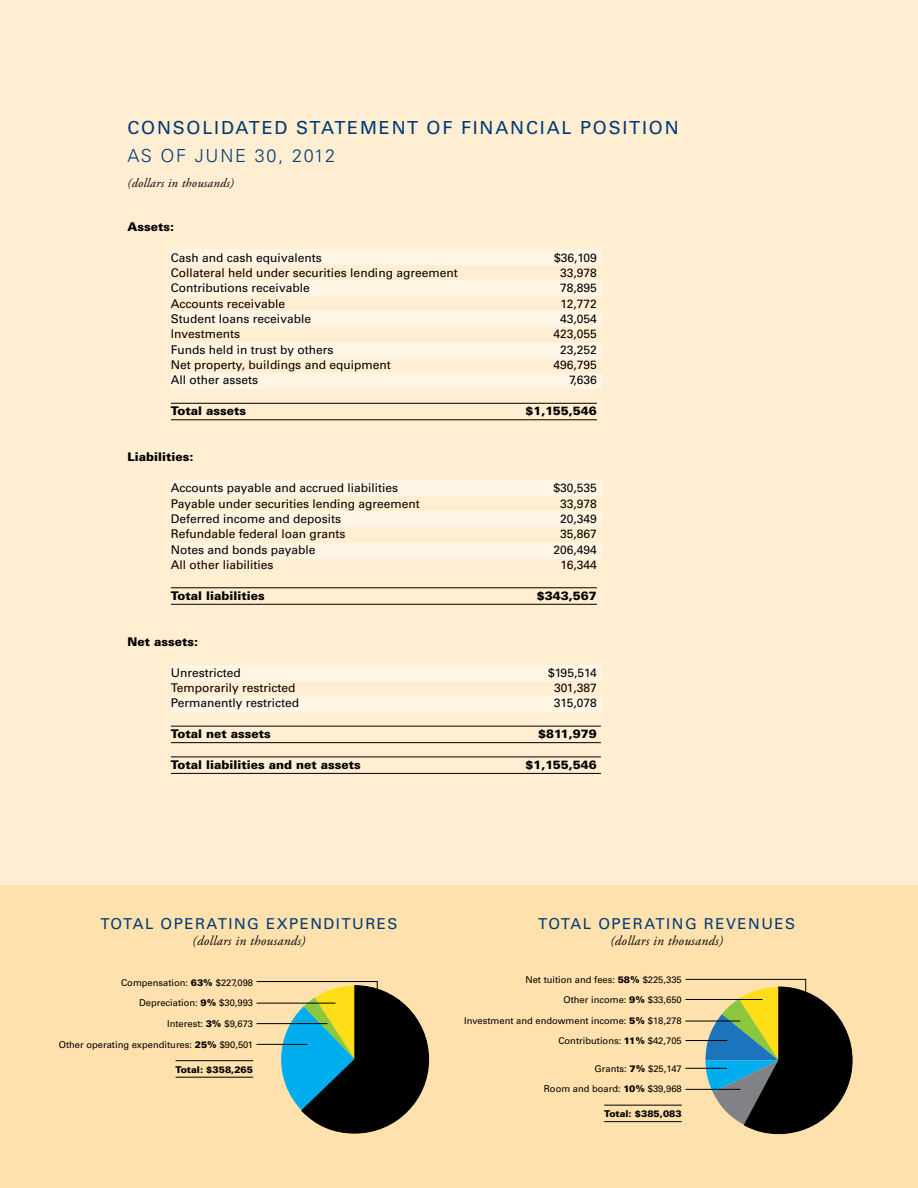
<style>
.page{position:relative;width:918px;height:1188px;background:#fff}
.page>*{position:absolute;margin:0;border:0;box-sizing:border-box;transform-origin:0 0}
.t1{font:18px "Univers LT Std";letter-spacing:.1em;color:#003976}
.t2{font:300 18px "Univers LT Std";letter-spacing:.1em;color:#003976}
.t3{font:15px "Univers LT Std";letter-spacing:.1em;color:#003976}
.t4{font:italic 13.5px "Adobe Garamond Pro";letter-spacing:.02em;color:#000}
.t5{font:italic 12.75px "Adobe Garamond Pro";letter-spacing:.02em;color:#000}
.t6{font:12px "Univers LT Std";color:#000}
.t7{font:900 12px "Univers LT Std";color:#000}
.t8{font:9.3px "Univers LT Std";color:#000}
.t9{font:900 9.3px "Univers LT Std";color:#000}
.s1{font-weight:900}
</style>
<div class="page">
<div style="left:0;top:0;width:918px;height:886px;background:#ffeed1"></div>
<div style="left:0;top:886px;width:918px;height:302px;background:#ffe1ad"></div>
<hr style="left:604px;top:1121px;width:78px;height:1px;background:#000">
<hr style="left:604px;top:1105px;width:78px;height:1px;background:#000">
<svg style="left:685px;top:979px;width:168px;height:155px"></svg>
<hr style="left:685px;top:999px;width:77px;height:1px;background:#000">
<hr style="left:685px;top:1021px;width:55px;height:1px;background:#000">
<hr style="left:685px;top:1040px;width:42px;height:1px;background:#000">
<hr style="left:685px;top:1089px;width:55px;height:1px;background:#000">
<hr style="left:685px;top:1068px;width:42px;height:1px;background:#000">
<hr style="left:176px;top:1077px;width:77px;height:1px;background:#000">
<hr style="left:176px;top:1060px;width:77px;height:1px;background:#000">
<svg style="left:256px;top:981px;width:173px;height:153px"></svg>
<hr style="left:256px;top:1003px;width:80px;height:1px;background:#000">
<hr style="left:256px;top:1023px;width:71px;height:1px;background:#000">
<hr style="left:256px;top:1044px;width:51px;height:1px;background:#000">
<div style="left:170px;top:249px;width:432px;height:15px;background:#fff5e5"></div>
<div style="left:170px;top:280px;width:432px;height:16px;background:#fff5e5"></div>
<div style="left:170px;top:312px;width:432px;height:15px;background:#fff5e5"></div>
<div style="left:170px;top:373px;width:432px;height:15px;background:#fff5e5"></div>
<div style="left:170px;top:343px;width:432px;height:15px;background:#fff5e5"></div>
<div style="left:170px;top:481px;width:432px;height:15px;background:#fff5e5"></div>
<div style="left:170px;top:512px;width:432px;height:15px;background:#fff5e5"></div>
<div style="left:170px;top:543px;width:432px;height:15px;background:#fff5e5"></div>
<div style="left:170px;top:665px;width:432px;height:15px;background:#fff5e5"></div>
<div style="left:170px;top:697px;width:432px;height:15px;background:#fff5e5"></div>
<hr style="left:171px;top:419px;width:426px;height:1px;background:#000">
<hr style="left:171px;top:604px;width:426px;height:1px;background:#000">
<hr style="left:171px;top:742px;width:430px;height:1px;background:#000">
<hr style="left:171px;top:773px;width:430px;height:1px;background:#000">
<hr style="left:171px;top:403px;width:426px;height:1px;background:#000">
<hr style="left:171px;top:587px;width:426px;height:1px;background:#000">
<hr style="left:171px;top:726px;width:430px;height:1px;background:#000">
<hr style="left:171px;top:757px;width:430px;height:1px;background:#000">
<h1 class="t1" style="left:127px;top:117px;width:71px">Con soli</h1>
<h1 class="t1" style="left:221px;top:117px;width:28px">date</h1>
<h1 class="t1" style="left:275px;top:117px;width:48px">d state</h1>
<h1 class="t1" style="left:360px;top:117px;width:33px">ment</h1>
<h1 class="t1" style="left:427px;top:117px;width:48px">of financial</h1>
<h1 class="t1" style="left:580px;top:117px;width:54px">position</h1>
<h1 class="t2" style="left:127px;top:145px;width:46px">AS OF</h1>
<h1 class="t2" style="left:195px;top:145px;width:142px">JU NE 30, 2012</h1>
<p class="t5" style="left:127px;top:175px;width:108px">(dollars in thousands)</p>
<p class="t7" style="left:127px;top:219px;width:48px">Assets:</p>
<p class="t6" style="left:171px;top:250px;width:152px">Cash and cash equivalents</p>
<p class="t6" style="left:554px;top:250px;width:44px">$36,109</p>
<p class="t6" style="left:171px;top:266px;width:288px">Collateral held under securities lending agreement</p>
<p class="t6" style="left:560px;top:266px;width:38px">33,978</p>
<p class="t6" style="left:171px;top:281px;width:140px">Contributions receivable</p>
<p class="t6" style="left:560px;top:281px;width:38px">78,895</p>
<p class="t6" style="left:171px;top:296px;width:116px">Accounts receivable</p>
<p class="t6" style="left:560px;top:296px;width:38px">12,772</p>
<p class="t6" style="left:127px;top:312px;width:27px">S</p>
<p class="t6" style="left:179px;top:312px;width:134px">tudent loans receivable</p>
<p class="t6" style="left:560px;top:312px;width:38px">43,054</p>
<p class="t6" style="left:171px;top:327px;width:71px">Investments</p>
<p class="t6" style="left:554px;top:327px;width:45px">423,055</p>
<p class="t6" style="left:171px;top:342px;width:164px">Funds held in trust by others</p>
<p class="t6" style="left:560px;top:342px;width:38px">23,252</p>
<p class="t6" style="left:171px;top:358px;width:221px">Net property, buildings and equipment</p>
<p class="t6" style="left:554px;top:358px;width:45px">496,795</p>
<p class="t6" style="left:171px;top:373px;width:89px">All other assets</p>
<p class="t6" style="left:569px;top:373px;width:29px">7,636</p>
<p class="t7" style="left:171px;top:403px;width:77px">Total assets</p>
<p class="t7" style="left:525px;top:403px;width:73px">$1,155,546</p>
<p class="t7" style="left:127px;top:450px;width:67px">Liabilities:</p>
<p class="t6" style="left:171px;top:481px;width:229px">Accounts payable and accrued liabilities</p>
<p class="t6" style="left:554px;top:481px;width:45px">$30,535</p>
<p class="t6" style="left:171px;top:496px;width:251px">Payable under securities lending agreement</p>
<p class="t6" style="left:560px;top:496px;width:38px">33,978</p>
<p class="t6" style="left:127px;top:512px;width:27px">D</p>
<p class="t6" style="left:180px;top:512px;width:163px">eferred income and deposits</p>
<p class="t6" style="left:560px;top:512px;width:38px">20,349</p>
<p class="t6" style="left:171px;top:527px;width:176px">Refundable federal loan grants</p>
<p class="t6" style="left:560px;top:527px;width:38px">35,867</p>
<p class="t6" style="left:171px;top:542px;width:146px">Notes and bonds payable</p>
<p class="t6" style="left:554px;top:542px;width:45px">206,494</p>
<p class="t6" style="left:171px;top:558px;width:104px">All other liabilities</p>
<p class="t6" style="left:560px;top:558px;width:38px">16,344</p>
<p class="t7" style="left:171px;top:588px;width:95px">Total liabilities</p>
<p class="t7" style="left:537px;top:588px;width:62px">$343,567</p>
<p class="t7" style="left:127px;top:634px;width:72px">Net assets:</p>
<p class="t6" style="left:127px;top:665px;width:27px">U</p>
<p class="t6" style="left:180px;top:665px;width:62px">nrestricted</p>
<p class="t6" style="left:548px;top:665px;width:50px">$195,514</p>
<p class="t6" style="left:171px;top:681px;width:126px">Temporarily restricted</p>
<p class="t6" style="left:554px;top:681px;width:44px">301,387</p>
<p class="t6" style="left:171px;top:696px;width:130px">Permanently restricted</p>
<p class="t6" style="left:554px;top:696px;width:45px">315,078</p>
<p class="t7" style="left:171px;top:726px;width:101px">Total net assets</p>
<p class="t7" style="left:538px;top:726px;width:60px">$811,979</p>
<p class="t7" style="left:171px;top:757px;width:191px">Total liabilities and net assets</p>
<p class="t7" style="left:525px;top:757px;width:73px">$1,155,546</p>
<p class="t3" style="left:101px;top:915px;width:22px">Total</p>
<p class="t3" style="left:161px;top:915px;width:25px">Operatin</p>
<p class="t3" style="left:247px;top:915px;width:53px">g Expen</p>
<p class="t3" style="left:324px;top:915px;width:76px">ditures</p>
<p class="t4" style="left:193px;top:933px;width:114px">(dollars in thousands)</p>
<p class="t8" style="left:121px;top:977px;width:134px">Compensation: <span class="s1">63%</span> $227,098</p>
<p class="t8" style="left:54px;top:998px;width:47px">D</p>
<p class="t8" style="left:146px;top:998px;width:109px">epreciation: <span class="s1">9%</span> $30,993</p>
<p class="t8" style="left:167px;top:1018px;width:87px">Interest: <span class="s1">3%</span> $9,673</p>
<p class="t8" style="left:59px;top:1039px;width:196px">Other operating expenditures: <span class="s1">25%</span> $90,501</p>
<p class="t9" style="left:176px;top:1064px;width:79px">Total: $358,265</p>
<p class="t3" style="left:538px;top:915px;width:22px">Total</p>
<p class="t3" style="left:598px;top:915px;width:25px">Operatin</p>
<p class="t3" style="left:685px;top:915px;width:112px">g Reven ues</p>
<p class="t4" style="left:610px;top:933px;width:114px">(dollars in thousands)</p>
<p class="t8" style="left:525px;top:974px;width:158px">Net tuition and fees: <span class="s1">58%</span> $225,335</p>
<p class="t8" style="left:564px;top:994px;width:120px">Other income: <span class="s1">9%</span> $33,650</p>
<p class="t8" style="left:464px;top:1015px;width:219px">Investment and endowment income: <span class="s1">5%</span> $18,278</p>
<p class="t8" style="left:558px;top:1036px;width:125px">Contributions: <span class="s1">11%</span> $42,705</p>
<p class="t8" style="left:464px;top:1063px;width:70px">G</p>
<p class="t8" style="left:602px;top:1063px;width:81px">rants: <span class="s1">7%</span> $25,147</p>
<p class="t8" style="left:544px;top:1083px;width:139px">Room and board: <span class="s1">10%</span> $39,968</p>
<p class="t9" style="left:604px;top:1108px;width:79px">Total: $385,083</p>
</div>
